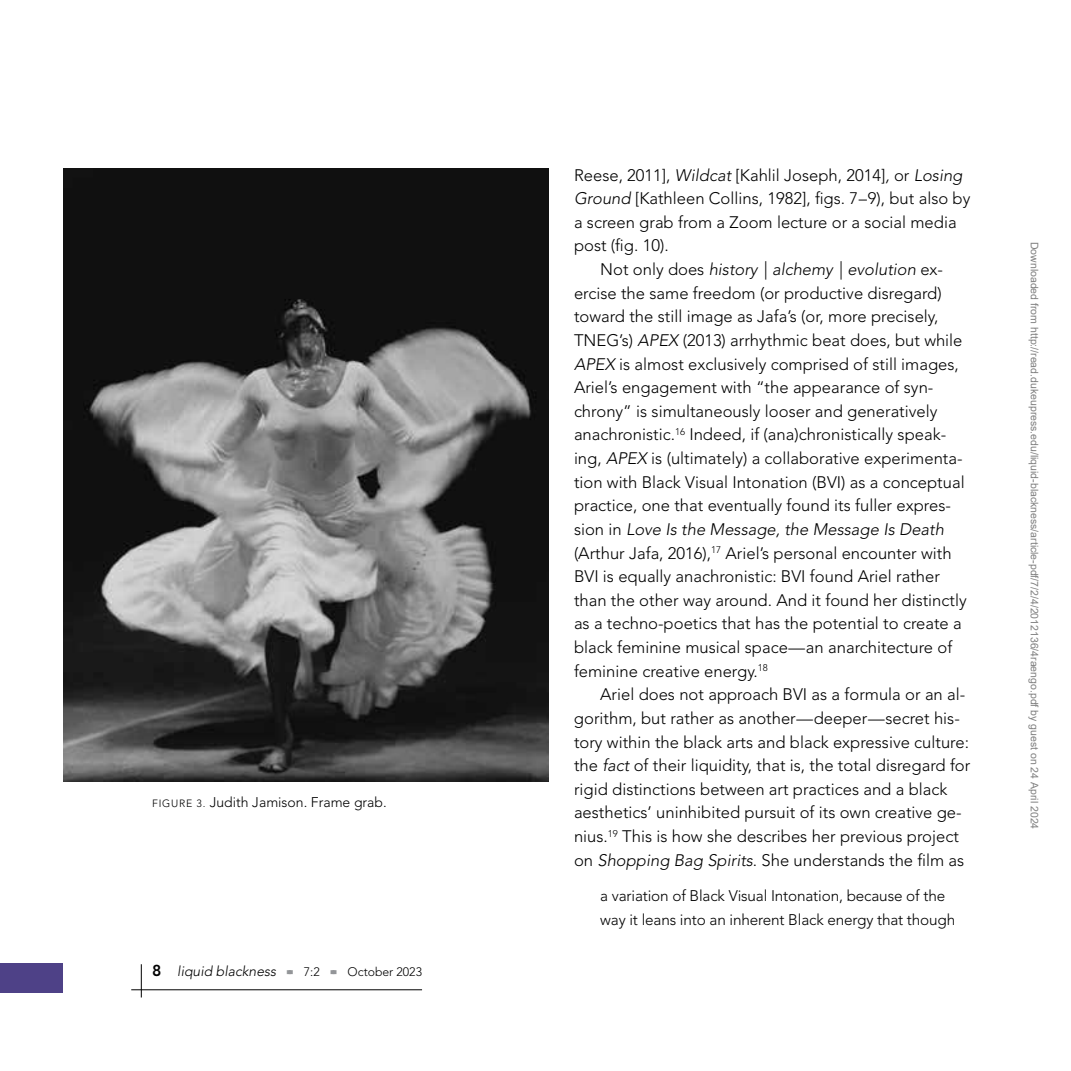
<style>
.page{position:relative;width:1071px;height:1071px;background:#fff}
.page>*{position:absolute;margin:0;border:0;box-sizing:border-box;transform-origin:0 0}
.t1{font:300 16.62px "Avenir LT Std";color:#000}
.t2{font:italic 300 16.62px "Avenir LT Std";color:#000}
.t3{font:300 15.4px/23.6px "Avenir LT Std";letter-spacing:-.01em;color:#000}
.t4{font:300 14px "Avenir LT Std";color:#000}
.t5{font:italic 300 14px "Avenir LT Std";color:#000}
.t6{font:300 12.25px "Avenir LT Std";color:#000}
.t7{font:10.5px "Arial";color:#808080}
.s1{font-size:10.5px}
.s2{font-weight:800;font-style:normal;font-size:15.75px}
.s3{font-style:italic}
.s4{font-style:normal}
</style>
<div class="page">
<hr style="left:131px;top:989px;width:291px;height:1px;background:#000">
<hr style="left:141px;top:964px;width:1px;height:34px;background:#000">
<div style="left:0;top:963px;width:63px;height:30px;background:#4e4187"></div>
<img style="left:63px;top:168px;width:485px;height:613px">
<p class="t4" style="left:152px;top:794px;width:236px"><span class="s1">FIGURE 3.</span> Judith Jamison. Frame grab.</p>
<p class="t5" style="left:152px;top:963px;width:125px"><span class="s2">8</span> liquid blackness</p>
<p class="t6" style="left:287px;top:965px;width:35px"><sup>■■</sup> 7:2</p>
<p class="t6" style="left:330px;top:965px;width:93px"><sup>■■</sup> October 2023</p>
<p class="t1" style="left:574px;top:165px;width:390px">Reese, 2011], <span class="s3">Wildcat</span> [Kahlil Joseph, 2014]<span class="s3">,</span> or <span class="s3">Losing</span></p>
<p class="t1" style="left:574px;top:189px;width:398px"><span class="s3">Ground</span> [Kathleen Collins, 1982], figs. 7–9), but also by</p>
<p class="t1" style="left:574px;top:212px;width:384px">a screen grab from a Zoom lecture or a social media</p>
<p class="t1" style="left:574px;top:236px;width:96px">post (fig. 10).</p>
<p class="t2" style="left:600px;top:260px;width:344px"><span class="s4">Not only does</span> history | alchemy | evolution <span class="s4">ex-</span></p>
<p class="t1" style="left:574px;top:283px;width:369px">ercise the same freedom (or productive disregard)</p>
<p class="t1" style="left:574px;top:307px;width:366px">toward the still image as Jafa’s (or, more precisely,</p>
<p class="t1" style="left:574px;top:330px;width:390px">TNEG’s) <span class="s3">APEX</span> (2013) arrhythmic beat does, but while</p>
<p class="t1" style="left:574px;top:354px;width:386px"><span class="s3">APEX</span> is almost exclusively comprised of still images,</p>
<p class="t1" style="left:574px;top:378px;width:361px">Ariel’s engagement with “the appearance of syn-</p>
<p class="t1" style="left:574px;top:401px;width:365px">chrony” is simultaneously looser and generatively</p>
<p class="t1" style="left:574px;top:425px;width:374px">anachronistic.<sup>16</sup> Indeed, if (ana)chronistically speak-</p>
<p class="t1" style="left:574px;top:449px;width:390px">ing, <span class="s3">APEX</span> is (ultimately) a collaborative experimenta-</p>
<p class="t1" style="left:574px;top:472px;width:392px">tion with Black Visual Intonation (BVI) as a conceptual</p>
<p class="t1" style="left:574px;top:496px;width:378px">practice, one that eventually found its fuller expres-</p>
<p class="t2" style="left:574px;top:519px;width:372px"><span class="s4">sion in</span> Love Is the Message, the Message Is Death</p>
<p class="t1" style="left:574px;top:543px;width:379px">(Arthur Jafa, 2016),<sup>17</sup> Ariel’s personal encounter with</p>
<p class="t1" style="left:574px;top:567px;width:367px">BVI is equally anachronistic: BVI found Ariel rather</p>
<p class="t1" style="left:574px;top:590px;width:394px">than the other way around. And it found her distinctly</p>
<p class="t1" style="left:574px;top:614px;width:389px">as a techno-poetics that has the potential to create a</p>
<p class="t1" style="left:574px;top:638px;width:380px">black feminine musical space—an anarchitecture of</p>
<p class="t1" style="left:574px;top:661px;width:195px">feminine creative energy.<sup>18</sup></p>
<p class="t1" style="left:600px;top:685px;width:367px">Ariel does not approach BVI as a formula or an al-</p>
<p class="t1" style="left:574px;top:708px;width:387px">gorithm, but rather as another—deeper—secret his-</p>
<p class="t1" style="left:574px;top:732px;width:397px">tory within the black arts and black expressive culture:</p>
<p class="t1" style="left:574px;top:756px;width:398px">the <span class="s3">fact</span> of their liquidity, that is, the total disregard for</p>
<p class="t1" style="left:574px;top:779px;width:375px">rigid distinctions between art practices and a black</p>
<p class="t1" style="left:574px;top:803px;width:389px">aesthetics’ uninhibited pursuit of its own creative ge-</p>
<p class="t1" style="left:574px;top:827px;width:386px">nius.<sup>19</sup> This is how she describes her previous project</p>
<p class="t1" style="left:574px;top:850px;width:392px">on <span class="s3">Shopping Bag Spirits</span>. She understands the film as</p>
<p class="t3" style="left:600px;top:884px;width:357px">a variation of Black Visual Intonation, because of the way it leans into an inherent Black energy that though</p>
<p class="t7" style="left:1038px;top:242px;width:589px;rotate:90deg">Downloaded from http://read.dukeupress.edu/liquid-blackness/article-pdf/7/2/4/2012136/4raengo.pdf by guest on 24 April 2024</p>
</div>
